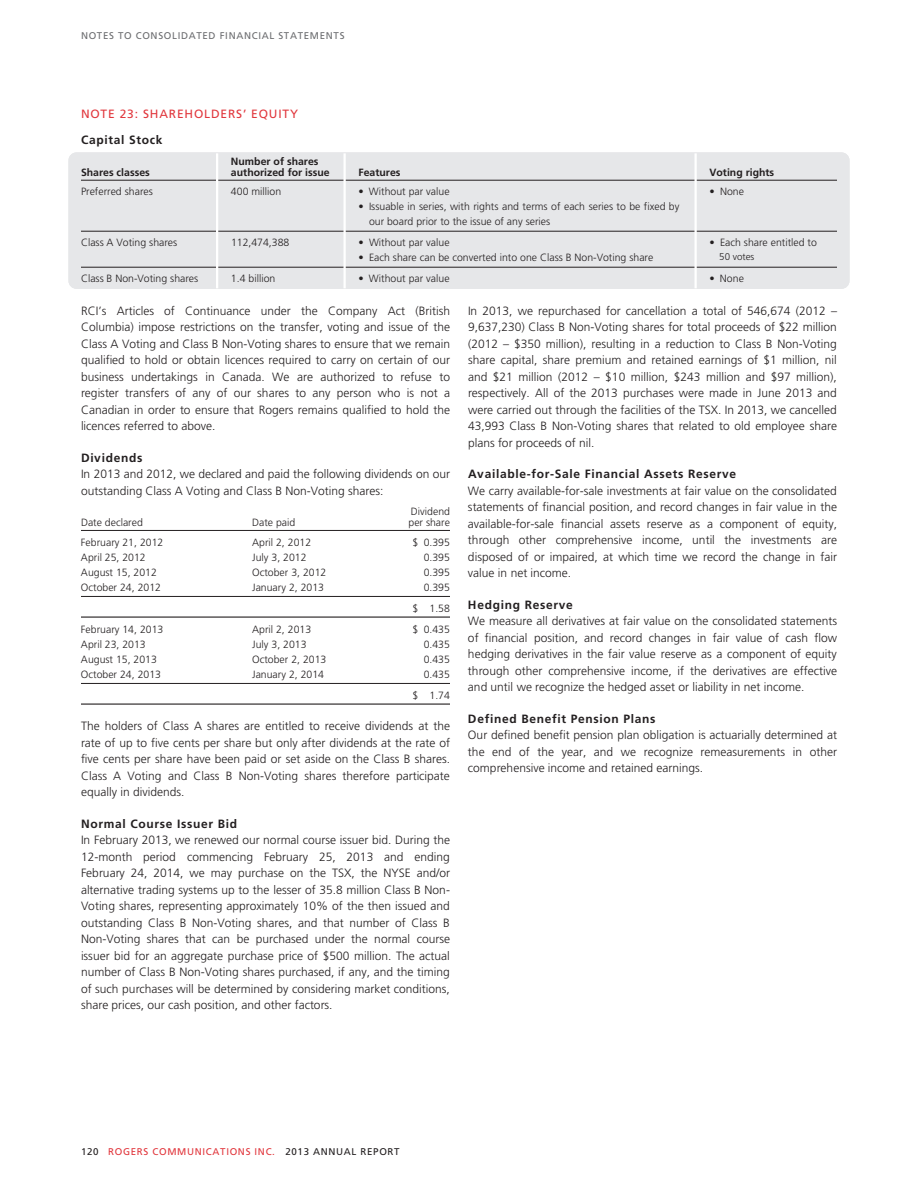
<style>
.page{position:relative;width:918px;height:1188px;background:#fff}
.page>*{position:absolute;margin:0;border:0;box-sizing:border-box;transform-origin:0 0}
.t1{font:300 12px/16.5px "Frutiger";color:#231f20;text-align:justify}
.t2{font:700 12px "Frutiger";letter-spacing:.055em;color:#231f20}
.t3{font:12px "Frutiger";letter-spacing:.07em;color:#e1373d}
.t4{font:300 10.5px/21px "Frutiger";color:#231f20}
.t5{font:700 10.5px/11.2px "Frutiger";color:#231f20}
.t6{font:9.75px "Frutiger";letter-spacing:.07em;color:#e1373d}
.t7{font:9.75px "Frutiger";letter-spacing:.07em;color:#6c6d70}
.t8{font:300 9.75px "Frutiger";color:#231f20}
.s1{color:#231f20}
</style>
<div class="page">
<div style="left:69px;top:153px;width:780px;height:135px;background:#e6e7e9;border-radius:8px"></div>
<div style="left:69px;top:153px;width:780px;height:135px;border:1px solid #e6e7e9;border-radius:8px"></div>
<hr style="left:81px;top:180px;width:756px;height:1px;background:#231f20">
<hr style="left:81px;top:231px;width:756px;height:1px;background:#231f20">
<hr style="left:81px;top:267px;width:756px;height:1px;background:#231f20">
<hr style="left:216px;top:153px;width:2px;height:135px;background:#fff">
<hr style="left:344px;top:153px;width:2px;height:135px;background:#fff">
<hr style="left:694px;top:153px;width:3px;height:135px;background:#fff">
<hr style="left:81px;top:530px;width:369px;height:1px;background:#231f20">
<hr style="left:81px;top:596px;width:369px;height:1px;background:#231f20">
<hr style="left:81px;top:617px;width:369px;height:1px;background:#231f20">
<hr style="left:81px;top:683px;width:369px;height:1px;background:#231f20">
<hr style="left:81px;top:704px;width:369px;height:1px;background:#231f20">
<p class="t7" style="left:81px;top:32px;width:265px">NOTES TO CONSOLIDATED FINANCIAL STATEMENTS</p>
<p class="t3" style="left:81px;top:109px;width:219px">NOTE 23: SHAREHOLDERS’ EQUITY</p>
<p class="t2" style="left:81px;top:135px;width:83px">Capital Stock</p>
<p class="t5" style="left:81px;top:167px;width:70px">Shares classes</p>
<p class="t5" style="left:231px;top:156px;width:100px">Number of shares authorized for issue</p>
<p class="t5" style="left:358px;top:167px;width:44px">Features</p>
<p class="t5" style="left:709px;top:167px;width:66px">Voting rights</p>
<p class="t4" style="left:81px;top:182px;width:73px">Preferred shares</p>
<p class="t4" style="left:231px;top:182px;width:52px">400 million</p>
<p class="t4" style="left:358px;top:182px;width:93px">• Without par value</p>
<p class="t4" style="left:369px;top:200px;width:312px;line-height:15px;text-indent:-10px">• Issuable in series, with rights and terms of each series to be fixed by our board prior to the issue of any series</p>
<p class="t4" style="left:710px;top:182px;width:36px">• None</p>
<p class="t4" style="left:81px;top:233px;width:98px">Class A Voting shares</p>
<p class="t4" style="left:231px;top:233px;width:60px">112,474,388</p>
<p class="t4" style="left:359px;top:233px;width:93px">• Without par value</p>
<p class="t4" style="left:359px;top:248px;width:296px">• Each share can be converted into one Class B Non-Voting share</p>
<p class="t4" style="left:710px;top:233px;width:109px">• Each share entitled to</p>
<p class="t8" style="left:719px;top:253px;width:37px">50 votes</p>
<p class="t4" style="left:81px;top:269px;width:119px">Class B Non-Voting shares</p>
<p class="t4" style="left:231px;top:269px;width:46px">1.4 billion</p>
<p class="t4" style="left:358px;top:269px;width:93px">• Without par value</p>
<p class="t4" style="left:709px;top:269px;width:36px">• None</p>
<p class="t1" style="left:81px;top:303px;width:371px">RCI’s Articles of Continuance under the Company Act (British Columbia) impose restrictions on the transfer, voting and issue of the Class A Voting and Class B Non-Voting shares to ensure that we remain qualified to hold or obtain licences required to carry on certain of our business undertakings in Canada. We are authorized to refuse to register transfers of any of our shares to any person who is not a Canadian in order to ensure that Rogers remains qualified to hold the licences referred to above.</p>
<p class="t2" style="left:81px;top:453px;width:63px">Dividends</p>
<p class="t1" style="left:81px;top:467px;width:371px">In 2013 and 2012, we declared and paid the following dividends on our outstanding Class A Voting and Class B Non-Voting shares:</p>
<p class="t4" style="left:81px;top:513px;width:63px">Date declared</p>
<p class="t4" style="left:252px;top:513px;width:45px">Date paid</p>
<p class="t4" style="left:409px;top:506px;width:43px;line-height:11.2px">Dividend per share</p>
<p class="t4" style="left:81px;top:532px;width:84px">February 21, 2012</p>
<p class="t4" style="left:252px;top:532px;width:60px">April 2, 2012</p>
<p class="t4" style="left:413px;top:532px;width:39px">$ 0.395</p>
<p class="t4" style="left:81px;top:547px;width:66px">April 25, 2012</p>
<p class="t4" style="left:252px;top:547px;width:56px">July 3, 2012</p>
<p class="t4" style="left:424px;top:547px;width:28px">0.395</p>
<p class="t4" style="left:81px;top:562px;width:77px">August 15, 2012</p>
<p class="t4" style="left:252px;top:562px;width:76px">October 3, 2012</p>
<p class="t4" style="left:424px;top:562px;width:28px">0.395</p>
<p class="t4" style="left:81px;top:577px;width:82px">October 24, 2012</p>
<p class="t4" style="left:252px;top:577px;width:73px">January 2, 2013</p>
<p class="t4" style="left:413px;top:577px;width:39px;text-align:right">0.395<br>$ 1.58</p>
<p class="t4" style="left:81px;top:619px;width:84px">February 14, 2013</p>
<p class="t4" style="left:252px;top:619px;width:60px">April 2, 2013</p>
<p class="t4" style="left:413px;top:619px;width:39px">$ 0.435</p>
<p class="t4" style="left:81px;top:634px;width:66px">April 23, 2013</p>
<p class="t4" style="left:252px;top:634px;width:56px">July 3, 2013</p>
<p class="t4" style="left:424px;top:634px;width:28px">0.435</p>
<p class="t4" style="left:81px;top:649px;width:77px">August 15, 2013</p>
<p class="t4" style="left:252px;top:649px;width:76px">October 2, 2013</p>
<p class="t4" style="left:424px;top:649px;width:28px">0.435</p>
<p class="t4" style="left:81px;top:664px;width:82px">October 24, 2013</p>
<p class="t4" style="left:252px;top:664px;width:73px">January 2, 2014</p>
<p class="t4" style="left:413px;top:664px;width:39px;text-align:right">0.435<br>$ 1.74</p>
<p class="t1" style="left:81px;top:719px;width:371px">The holders of Class A shares are entitled to receive dividends at the rate of up to five cents per share but only after dividends at the rate of five cents per share have been paid or set aside on the Class B shares.<br>Class A Voting and Class B Non-Voting shares therefore participate equally in dividends.</p>
<p class="t2" style="left:81px;top:819px;width:158px">Normal Course Issuer Bid</p>
<p class="t1" style="left:81px;top:833px;width:371px">In February 2013, we renewed our normal course issuer bid. During the 12-month period commencing February 25, 2013 and ending February 24, 2014, we may purchase on the TSX, the NYSE and/or alternative trading systems up to the lesser of 35.8 million Class B Non-Voting shares, representing approximately 10% of the then issued and outstanding Class B Non-Voting shares, and that number of Class B Non-Voting shares that can be purchased under the normal course issuer bid for an aggregate purchase price of $500 million. The actual number of Class B Non-Voting shares purchased, if any, and the timing of such purchases will be determined by considering market conditions, share prices, our cash position, and other factors.</p>
<p class="t1" style="left:468px;top:303px;width:371px">In 2013, we repurchased for cancellation a total of 546,674 (2012 – 9,637,230) Class B Non-Voting shares for total proceeds of $22 million (2012 – $350 million), resulting in a reduction to Class B Non-Voting share capital, share premium and retained earnings of $1 million, nil and $21 million (2012 – $10 million, $243 million and $97 million), respectively. All of the 2013 purchases were made in June 2013 and were carried out through the facilities of the TSX. In 2013, we cancelled 43,993 Class B Non-Voting shares that related to old employee share plans for proceeds of nil.</p>
<p class="t2" style="left:468px;top:469px;width:270px">Available-for-Sale Financial Assets Reserve</p>
<p class="t1" style="left:468px;top:483px;width:371px">We carry available-for-sale investments at fair value on the consolidated statements of financial position, and record changes in fair value in the available-for-sale financial assets reserve as a component of equity, through other comprehensive income, until the investments are disposed of or impaired, at which time we record the change in fair value in net income.</p>
<p class="t2" style="left:468px;top:600px;width:106px">Hedging Reserve</p>
<p class="t1" style="left:468px;top:614px;width:371px">We measure all derivatives at fair value on the consolidated statements of financial position, and record changes in fair value of cash flow hedging derivatives in the fair value reserve as a component of equity through other comprehensive income, if the derivatives are effective and until we recognize the hedged asset or liability in net income.</p>
<p class="t2" style="left:468px;top:714px;width:189px">Defined Benefit Pension Plans</p>
<p class="t1" style="left:468px;top:728px;width:371px">Our defined benefit pension plan obligation is actuarially determined at the end of the year, and we recognize remeasurements in other comprehensive income and retained earnings.</p>
<p class="t6" style="left:81px;top:1148px;width:320px"><span class="s1">120</span> ROGERS COMMUNICATIONS INC. <span class="s1">2013 ANNUAL REPORT</span></p>
</div>
